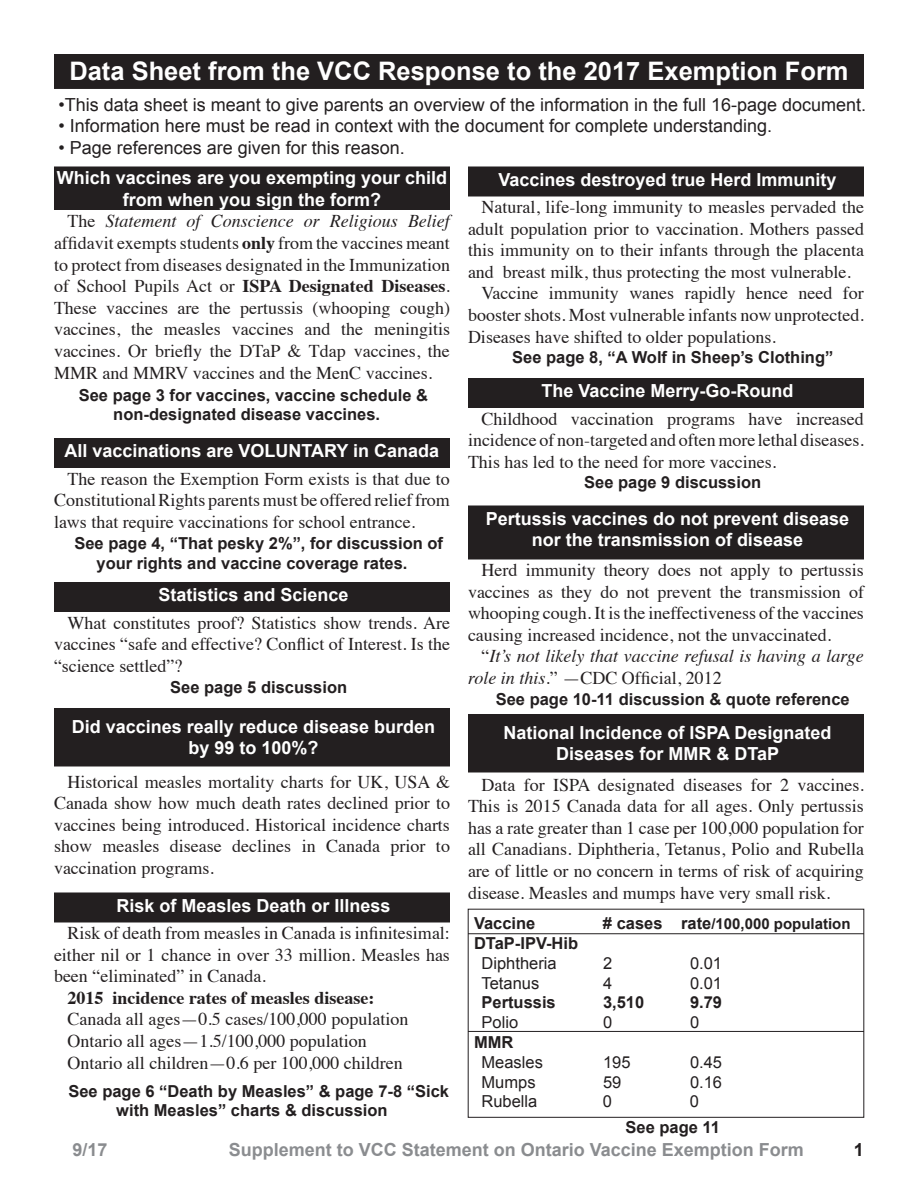
<style>
.page{position:relative;width:918px;height:1188px;background:#fff}
.page>*{position:absolute;margin:0;border:0;box-sizing:border-box;transform-origin:0 0}
.t1{font:700 25.5px "Arial";color:#fff}
.t2{font:18px/21.6px "Times";color:#231f20;text-align:justify}
.t3{font:700 18px/21.6px "Arial";color:#fff;text-align:center}
.t4{font:18px "Arial";color:#231f20}
.t5{font:italic 18px/21.6px "Times";color:#231f20}
.t6{font:700 18px "Arial";color:#8a8c8f}
.t7{font:700 18px "Times";color:#231f20}
.t8{font:700 18px "Arial";color:#231f20}
.t9{font:700 16.5px/19.8px "Arial";color:#231f20}
.t10{font:16.5px "Arial";color:#231f20}
.t11{font:700 15px "Arial";color:#231f20}
.s1{font-style:italic}
.s2{font-weight:700}
.s3{font-style:normal}
.s4{font-size:16.5px}
.s5{color:#8b8d90}
</style>
<div class="page">
<div style="left:55px;top:167px;width:394px;height:42px;background:#231f20"></div>
<div style="left:54px;top:166px;width:396px;height:44px;border:2px solid #231f20"></div>
<div style="left:55px;top:55px;width:808px;height:33px;background:#231f20"></div>
<div style="left:54px;top:54px;width:810px;height:35px;border:2px solid #231f20"></div>
<div style="left:55px;top:439px;width:394px;height:28px;background:#231f20"></div>
<div style="left:54px;top:438px;width:396px;height:30px;border:2px solid #231f20"></div>
<div style="left:55px;top:583px;width:394px;height:28px;background:#231f20"></div>
<div style="left:54px;top:582px;width:396px;height:30px;border:2px solid #231f20"></div>
<div style="left:55px;top:709px;width:394px;height:57px;background:#231f20"></div>
<div style="left:54px;top:708px;width:396px;height:59px;border:2px solid #231f20"></div>
<div style="left:55px;top:893px;width:394px;height:29px;background:#231f20"></div>
<div style="left:54px;top:892px;width:396px;height:30px;border:2px solid #231f20"></div>
<div style="left:469px;top:167px;width:394px;height:29px;background:#231f20"></div>
<div style="left:468px;top:166px;width:396px;height:30px;border:2px solid #231f20"></div>
<div style="left:469px;top:379px;width:394px;height:28px;background:#231f20"></div>
<div style="left:468px;top:378px;width:396px;height:30px;border:2px solid #231f20"></div>
<div style="left:469px;top:506px;width:394px;height:53px;background:#231f20"></div>
<div style="left:468px;top:506px;width:396px;height:54px;border:2px solid #231f20"></div>
<div style="left:469px;top:715px;width:394px;height:57px;background:#231f20"></div>
<div style="left:468px;top:714px;width:396px;height:59px;border:2px solid #231f20"></div>
<div style="left:468px;top:909px;width:396px;height:209px;border:1px solid #231f20"></div>
<hr style="left:468px;top:933px;width:396px;height:1px;background:#231f20">
<hr style="left:468px;top:1031px;width:396px;height:1px;background:#231f20">
<h1 class="t1" style="left:69px;top:54px;width:781px">Data Sheet from the VCC Response to the 2017 Exemption Form</h1>
<p class="t4" style="left:58px;top:92px;width:809px">•This data sheet is meant to give parents an overview of the information in the full 16-page document.</p>
<p class="t4" style="left:58px;top:114px;width:715px">• Information here must be read in context with the document for complete understanding.</p>
<p class="t4" style="left:58px;top:136px;width:348px">• Page references are given for this reason.</p>
<p class="t3" style="left:57px;top:168px;width:392px">Which vaccines are you exempting your child from when you sign the form?</p>
<p class="t2" style="left:54px;top:209px;width:398px;text-indent:14px">The <span class="s1">Statement of Conscience or Religious Belief </span>affidavit exempts students <span class="s2">only</span> from the vaccines meant to protect from diseases designated in the Immunization of School Pupils Act or <span class="s2">ISPA Designated Diseases</span>.<br>These vaccines are the pertussis (whooping cough) vaccines, the measles vaccines and the meningitis vaccines. Or briefly the DTaP &amp; Tdap vaccines, the MMR and MMRV vaccines and the MenC vaccines.</p>
<p class="t9" style="left:113px;top:385px;width:316px;text-indent:-35px">See page 3 for vaccines, vaccine schedule &amp; non-designated disease vaccines.</p>
<p class="t3" style="left:498px;top:169px;width:340px">Vaccines destroyed true Herd Immunity</p>
<p class="t2" style="left:482px;top:195px;width:384px">Natural, life-long immunity to measles pervaded the</p>
<p class="t2" style="left:468px;top:216px;width:398px">adult population prior to vaccination. Mothers passed</p>
<p class="t2" style="left:468px;top:238px;width:398px">this immunity on to their infants through the placenta</p>
<p class="t2" style="left:468px;top:259px;width:384px">and breast milk, thus protecting the most vulnerable.</p>
<p class="t2" style="left:482px;top:281px;width:384px">Vaccine immunity wanes rapidly hence need for</p>
<p class="t2" style="left:468px;top:303px;width:398px">booster shots. Most vulnerable infants now unprotected.</p>
<p class="t2" style="left:468px;top:324px;width:309px">Diseases have shifted to older populations.</p>
<p class="t9" style="left:512px;top:348px;width:323px">See page 8, “A Wolf in Sheep’s Clothing”</p>
<p class="t3" style="left:541px;top:381px;width:254px">The Vaccine Merry-Go-Round</p>
<p class="t2" style="left:468px;top:406px;width:397px;text-indent:14px">Childhood vaccination programs have increased incidence of non-targeted and often more lethal diseases.<br>This has led to the need for more vaccines.</p>
<p class="t3" style="left:64px;top:441px;width:376px">All vaccinations are VOLUNTARY in Canada</p>
<p class="t2" style="left:54px;top:466px;width:398px;text-indent:14px">The reason the Exemption Form exists is that due to Constitutional Rights parents must be offered relief from laws that require vaccinations for school entrance.</p>
<p class="t9" style="left:97px;top:534px;width:348px;text-indent:-22px">See page 4, “That pesky 2%”, for discussion of your rights and vaccine coverage rates.</p>
<p class="t3" style="left:158px;top:585px;width:192px">Statistics and Science</p>
<p class="t2" style="left:54px;top:610px;width:398px;text-indent:14px">What constitutes proof? Statistics show trends. Are vaccines “safe and effective? Conflict of Interest. Is the “science settled”?</p>
<p class="t9" style="left:170px;top:678px;width:178px">See page 5 discussion</p>
<p class="t3" style="left:72px;top:716px;width:365px">Did vaccines really reduce disease burden by 99 to 100%?</p>
<p class="t2" style="left:54px;top:769px;width:398px;text-indent:14px">Historical measles mortality charts for UK, USA &amp; Canada show how much death rates declined prior to vaccines being introduced. Historical incidence charts show measles disease declines in Canada prior to vaccination programs.</p>
<p class="t3" style="left:116px;top:895px;width:276px">Risk of Measles Death or Illness</p>
<p class="t2" style="left:54px;top:921px;width:398px;text-indent:14px">Risk of death from measles in Canada is infinitesimal: either nil or 1 chance in over 33 million. Measles has been “eliminated” in Canada.</p>
<p class="t7" style="left:68px;top:980px;width:308px">2015 incidence rates of measles disease:</p>
<p class="t2" style="left:68px;top:1007px;width:342px;text-align:left">Canada all ages—0.5 cases/100,000 population<br>Ontario all ages—1.5/100,000 population<br>Ontario all children—0.6 per 100,000 children</p>
<p class="t9" style="left:116px;top:1081px;width:334px;text-indent:-48px">See page 6 “Death by Measles” &amp; page 7-8 “Sick with Measles” charts &amp; discussion</p>
<p class="t9" style="left:584px;top:472px;width:178px">See page 9 discussion</p>
<p class="t3" style="left:486px;top:508px;width:365px">Pertussis vaccines do not prevent disease nor the transmission of disease</p>
<p class="t2" style="left:468px;top:558px;width:398px;text-indent:14px">Herd immunity theory does not apply to pertussis vaccines as they do not prevent the transmission of whooping cough. It is the ineffectiveness of the vaccines causing increased incidence, not the unvaccinated.</p>
<p class="t5" style="left:468px;top:644px;width:397px;text-indent:14px"><span class="s3">“</span>It’s not likely that vaccine refusal is having a large role in this.<span class="s3">” —CDC Official, 2012</span></p>
<p class="t9" style="left:496px;top:690px;width:355px">See page 10-11 discussion &amp; quote reference</p>
<p class="t3" style="left:503px;top:722px;width:330px">National Incidence of ISPA Designated<br>Diseases for MMR &amp; DTaP</p>
<p class="t2" style="left:468px;top:772px;width:398px;text-indent:14px">Data for ISPA designated diseases for 2 vaccines.<br>This is 2015 Canada data for all ages. Only pertussis has a rate greater than 1 case per 100,000 population for all Canadians. Diphtheria, Tetanus, Polio and Rubella are of little or no concern in terms of risk of acquiring disease. Measles and mumps have very small risk.</p>
<p class="t9" style="left:474px;top:914px;width:63px">Vaccine</p>
<p class="t11" style="left:603px;top:914px;width:249px"><span class="s4"># cases rate</span>/100,000 population</p>
<p class="t9" style="left:474px;top:934px;width:106px">DTaP-IPV-Hib</p>
<p class="t10" style="left:481px;top:952px;width:77px">Diphtheria</p>
<p class="t10" style="left:603px;top:952px;width:11px">2</p>
<p class="t10" style="left:690px;top:952px;width:34px">0.01</p>
<p class="t10" style="left:482px;top:972px;width:59px">Tetanus</p>
<p class="t10" style="left:603px;top:972px;width:11px">4</p>
<p class="t10" style="left:690px;top:972px;width:34px">0.01</p>
<p class="t9" style="left:482px;top:993px;width:76px">Pertussis</p>
<p class="t9" style="left:603px;top:993px;width:43px">3,510</p>
<p class="t9" style="left:690px;top:993px;width:34px">9.79</p>
<p class="t10" style="left:482px;top:1012px;width:38px">Polio</p>
<p class="t10" style="left:603px;top:1012px;width:11px">0</p>
<p class="t10" style="left:690px;top:1012px;width:11px">0</p>
<p class="t9" style="left:474px;top:1033px;width:41px">MMR</p>
<p class="t10" style="left:482px;top:1051px;width:63px">Measles</p>
<p class="t10" style="left:603px;top:1051px;width:29px">195</p>
<p class="t10" style="left:690px;top:1051px;width:34px">0.45</p>
<p class="t10" style="left:482px;top:1071px;width:56px">Mumps</p>
<p class="t10" style="left:603px;top:1071px;width:20px">59</p>
<p class="t10" style="left:690px;top:1071px;width:34px">0.16</p>
<p class="t10" style="left:482px;top:1091px;width:57px">Rubella</p>
<p class="t10" style="left:603px;top:1091px;width:11px">0</p>
<p class="t10" style="left:690px;top:1091px;width:11px">0</p>
<p class="t9" style="left:626px;top:1118px;width:96px">See page 11</p>
<p class="t6" style="left:73px;top:1138px;width:37px">9/17</p>
<p class="t6" style="left:229px;top:1138px;width:577px"><span class="s5">Supplement to</span> VCC Statement on Ontario Vaccine Exemption Form</p>
<p class="t8" style="left:854px;top:1138px;width:12px">1</p>
</div>
